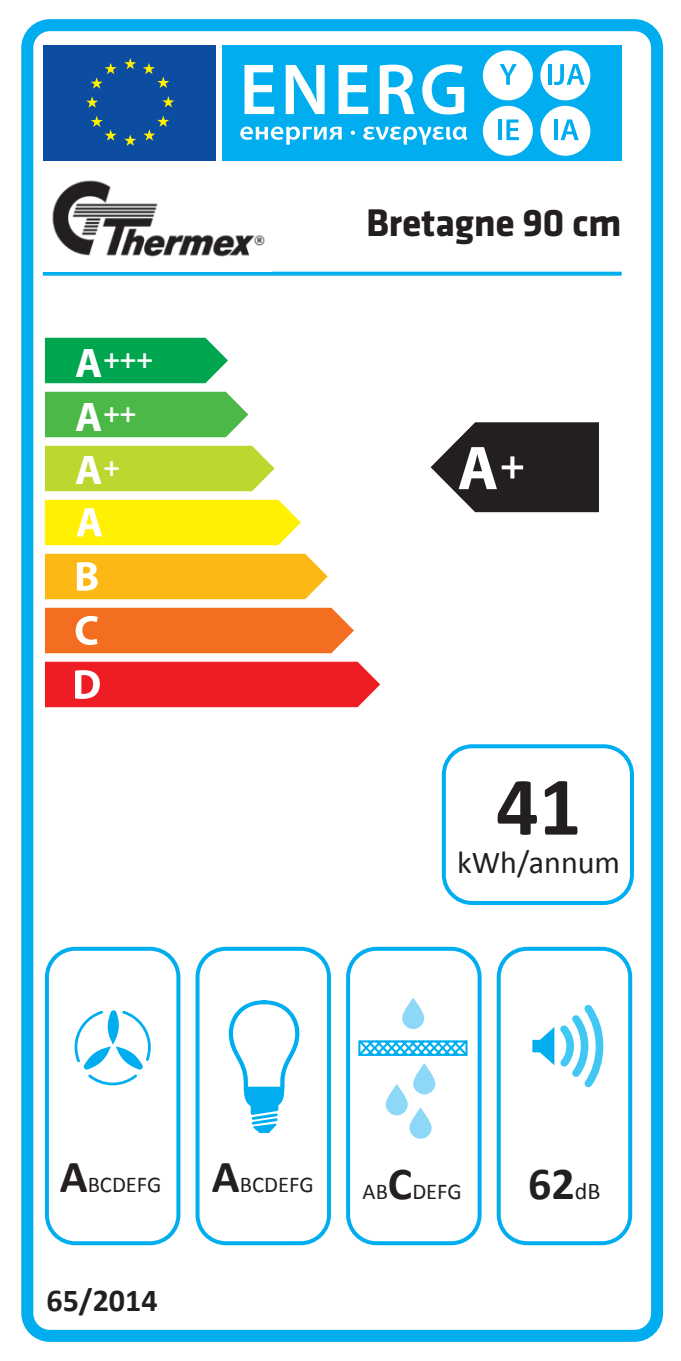
<style>
.page{position:relative;width:681px;height:1361px;background:#fff}
.page>*{position:absolute;margin:0;border:0;box-sizing:border-box;transform-origin:0 0}
.t1{font:700 84px "Calibri";color:#231f20}
.t2{font:700 46px "Calibri";color:#231f20}
.t3{font:700 41.6px "Myriad Pro";color:#fff}
.t4{font:700 40px "Klavika";letter-spacing:-.01em;color:#231f20}
.t5{font:32px "Calibri";color:#231f20}
.t6{font:700 32px "Calibri";color:#231f20}
.t7{font:700 27.6px/54.8px "Myriad Pro";color:#fff}
.t8{font:22.4px "Calibri";color:#231f20}
.s1{font-size:41.6px}
.s2{font-weight:700;font-size:46px}
.s3{font-weight:400;font-size:24px}
</style>
<div class="page">
<div style="left:45px;top:446px;width:229px;height:45px;background:#bed630"></div>
<div style="left:45px;top:392px;width:203px;height:45px;background:#4cb848"></div>
<div style="left:45px;top:338px;width:183px;height:45px;background:#00a54f"></div>
<svg style="left:45px;top:500px;width:256px;height:45px;background:#fff213"></svg>
<svg style="left:45px;top:554px;width:282px;height:45px;background:#fcbc23"></svg>
<div style="left:45px;top:608px;width:309px;height:45px;background:#f36e21"></div>
<div style="left:45px;top:662px;width:335px;height:45px;background:#ee1d23"></div>
<div style="left:21px;top:19px;width:641px;height:1323px;border:12px solid #00aeef;border-radius:23px"></div>
<div style="left:44px;top:45px;width:172px;height:115px;background:#0d4da1"></div>
<div style="left:222px;top:45px;width:399px;height:115px;background:#00aeef"></div>
<svg style="left:143px;top:63px;width:26px;height:25px"></svg>
<svg style="left:124px;top:58px;width:12px;height:11px"></svg>
<svg style="left:91px;top:63px;width:26px;height:26px"></svg>
<svg style="left:86px;top:96px;width:12px;height:12px"></svg>
<svg style="left:91px;top:116px;width:26px;height:25px"></svg>
<svg style="left:124px;top:134px;width:12px;height:12px"></svg>
<svg style="left:143px;top:115px;width:26px;height:26px"></svg>
<svg style="left:162px;top:96px;width:12px;height:11px"></svg>
<svg style="left:244px;top:65px;width:30px;height:49px"></svg>
<svg style="left:285px;top:65px;width:39px;height:49px"></svg>
<svg style="left:338px;top:65px;width:30px;height:49px"></svg>
<svg style="left:379px;top:65px;width:35px;height:49px"></svg>
<svg style="left:422px;top:64px;width:42px;height:51px"></svg>
<svg style="left:240px;top:127px;width:101px;height:18px"></svg>
<svg style="left:350px;top:131px;width:5px;height:4px"></svg>
<svg style="left:363px;top:127px;width:104px;height:18px"></svg>
<div style="left:482px;top:50px;width:50px;height:50px;background:#fff;border-radius:50%"></div>
<svg style="left:499px;top:64px;width:17px;height:21px"></svg>
<div style="left:540px;top:50px;width:50px;height:50px;background:#fff;border-radius:50%"></div>
<div style="left:482px;top:106px;width:50px;height:50px;background:#fff;border-radius:50%"></div>
<hr style="left:498px;top:119px;width:4px;height:21px;background:#00aeef">
<svg style="left:506px;top:119px;width:12px;height:21px"></svg>
<div style="left:540px;top:106px;width:50px;height:50px;background:#fff;border-radius:50%"></div>
<svg style="left:548px;top:64px;width:3px;height:21px"></svg>
<svg style="left:554px;top:64px;width:30px;height:21px"></svg>
<svg style="left:554px;top:119px;width:3px;height:21px"></svg>
<svg style="left:560px;top:119px;width:18px;height:21px"></svg>
<svg style="left:43px;top:272px;width:578px;height:4px;background:#14b4f0"></svg>
<div style="left:45px;top:947px;width:135px;height:298px;border:4px solid #00aeef;border-radius:28px"></div>
<div style="left:441px;top:744px;width:192px;height:161px;border:4px solid #00aeef;border-radius:28px"></div>
<div style="left:195px;top:947px;width:136px;height:298px;border:4px solid #00aeef;border-radius:28px"></div>
<div style="left:346px;top:947px;width:135px;height:298px;border:4px solid #00aeef;border-radius:28px"></div>
<div style="left:496px;top:947px;width:136px;height:298px;border:4px solid #00aeef;border-radius:28px"></div>
<svg style="left:532px;top:1004px;width:71px;height:84px"></svg>
<svg style="left:402px;top:998px;width:22px;height:31px"></svg>
<svg style="left:358px;top:1040px;width:110px;height:16px"></svg>
<svg style="left:385px;top:1084px;width:22px;height:31px"></svg>
<svg style="left:413px;top:1063px;width:22px;height:31px"></svg>
<svg style="left:409px;top:1107px;width:22px;height:31px"></svg>
<svg style="left:74px;top:1010px;width:77px;height:75px"></svg>
<svg style="left:231px;top:1000px;width:69px;height:134px"></svg>
<img style="left:52px;top:180px;width:213px;height:77px">
<svg style="left:430px;top:422px;width:168px;height:90px"></svg>
<p class="t7" style="left:75px;top:330px;width:79px"><span class="s1">A</span>+++<br><span class="s1">A</span>++</p>
<p class="t3" style="left:75px;top:443px;width:46px">A<sup>+</sup></p>
<p class="t4" style="left:366px;top:193px;width:257px">Bretagne 90 cm</p>
<p class="t1" style="left:496px;top:753px;width:87px">41</p>
<p class="t5" style="left:457px;top:842px;width:164px">kWh/annum</p>
<p class="t8" style="left:60px;top:1171px;width:103px"><span class="s2">A</span>BCDEFG</p>
<p class="t6" style="left:46px;top:1279px;width:113px">65/2014</p>
<p class="t8" style="left:212px;top:1171px;width:103px"><span class="s2">A</span>BCDEFG</p>
<p class="t8" style="left:362px;top:1177px;width:101px">AB<span class="s2">C</span>DEFG</p>
<p class="t2" style="left:528px;top:1154px;width:74px">62<span class="s3">dB</span></p>
</div>
